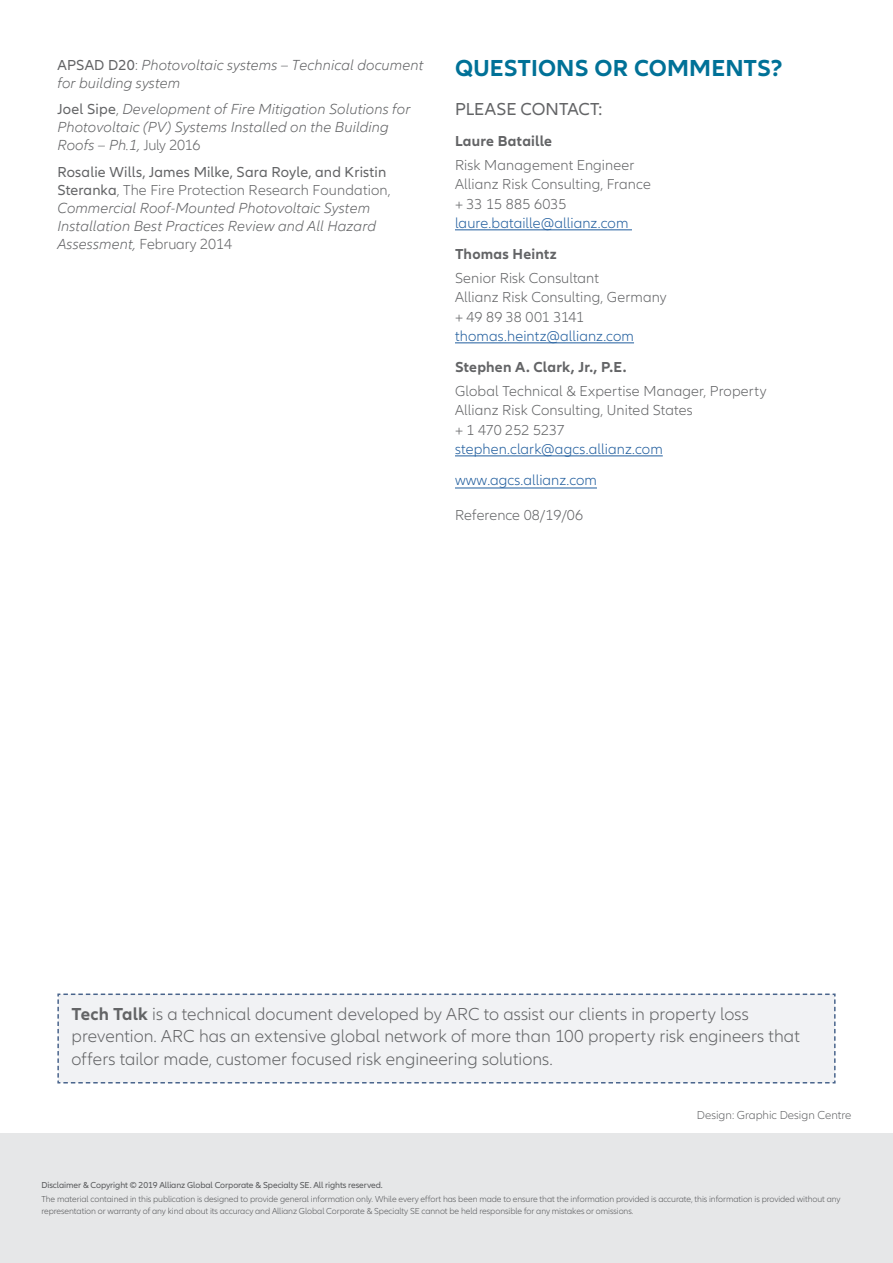
<style>
.page{position:relative;width:893px;height:1263px;background:#fff}
.page>*{position:absolute;margin:0;border:0;box-sizing:border-box;transform-origin:0 0}
.t1{font:700 24px "Allianz Neo";letter-spacing:.01em;color:#007197}
.t2{font:300 18px/22.5px "Allianz Neo";color:#636466}
.t3{font:18px "Allianz Neo";color:#636466}
.t4{font:italic 300 15px/18.1px "Allianz Neo";letter-spacing:.01em;color:#636466}
.t5{font:300 15px/19.5px "Allianz Neo";letter-spacing:.005em;color:#636466}
.t6{font:300 15px/30.8px "Allianz Neo";letter-spacing:.005em;color:#215e9e}
.t7{font:700 15px "Allianz Neo";letter-spacing:.015em;color:#636466}
.t8{font:300 12px "Allianz Neo";color:#636466}
.t9{font:300 9px/12px "Allianz Neo";letter-spacing:-.01em;color:#58595b}
.t10{font:9px "Allianz Neo";letter-spacing:-.01em;color:#58595b}
.s1{font-weight:400;font-style:normal}
.s2{font-style:normal}
.s3{font-weight:700}
</style>
<div class="page">
<div style="left:0;top:1134px;width:893px;height:129px;background:#e6e7e8"></div>
<hr style="left:455px;top:229px;width:177px;height:1px;background:#215e9e">
<hr style="left:455px;top:342px;width:179px;height:1px;background:#215e9e">
<hr style="left:455px;top:455px;width:208px;height:1px;background:#215e9e">
<hr style="left:455px;top:488px;width:142px;height:1px;background:#215e9e">
<div style="left:57px;top:993px;width:779px;height:91px;background:#f1f2f4"></div>
<p class="t4" style="left:57px;top:56px;width:367px"><span class="s1">APSAD D20</span><span class="s2">:</span> Photovoltaic systems – Technical document for building system</p>
<p class="t4" style="left:57px;top:101px;width:354px"><span class="s1">Joel Sipe</span><span class="s2">,</span> Development of Fire Mitigation Solutions for<br>Photovoltaic (PV) Systems Installed on the Building<br>Roofs – Ph.1, <span class="s2">July 2016</span></p>
<p class="t4" style="left:57px;top:163px;width:335px"><span class="s1">Rosalie Wills, James Milke, Sara Royle, and Kristin Steranka</span><span class="s2">, The Fire Protection Research Foundation, </span>Commercial Roof-Mounted Photovoltaic System Installation Best Practices Review and All Hazard Assessment, <span class="s2">February 2014</span></p>
<h1 class="t1" style="left:455px;top:54px;width:329px">QUESTIONS OR COMMENTS?</h1>
<p class="t3" style="left:455px;top:99px;width:149px">PLEASE CONTACT:</p>
<p class="t7" style="left:455px;top:132px;width:99px">Laure Bataille</p>
<p class="t5" style="left:455px;top:156px;width:197px">Risk Management Engineer<br>Allianz Risk Consulting, France + 33 15 885 6035</p>
<p class="t6" style="left:455px;top:208px;width:175px">laure.bataille@allianz.com</p>
<p class="t7" style="left:455px;top:245px;width:103px">Thomas Heintz</p>
<p class="t5" style="left:455px;top:269px;width:213px">Senior Risk Consultant<br>Allianz Risk Consulting, Germany + 49 89 38 001 3141</p>
<p class="t6" style="left:455px;top:321px;width:181px">thomas.heintz@allianz.com</p>
<p class="t7" style="left:455px;top:358px;width:173px">Stephen A. Clark, Jr., P.E.</p>
<p class="t5" style="left:455px;top:381px;width:313px">Global Technical &amp; Expertise Manager, Property<br>Allianz Risk Consulting, United States<br>+ 1 470 252 5237</p>
<p class="t6" style="left:455px;top:434px;width:209px">stephen.clark@agcs.allianz.com www.agcs.allianz.com</p>
<p class="t5" style="left:455px;top:506px;width:130px">Reference 08/19/06</p>
<p class="t2" style="left:72px;top:1003px;width:730px"><span class="s3">Tech Talk</span> is a technical document developed by ARC to assist our clients in property loss prevention. ARC has an extensive global network of more than 100 property risk engineers that offers tailor made, customer focused risk engineering solutions.</p>
<p class="t8" style="left:697px;top:1108px;width:156px">Design: Graphic Design Centre</p>
<p class="t10" style="left:41px;top:1180px;width:343px">Disclaimer &amp; Copyright © 2019 Allianz Global Corporate &amp; Specialty SE. All rights reserved.</p>
<p class="t9" style="left:41px;top:1193px;width:801px">The material contained in this publication is designed to provide general information only. While every effort has been made to ensure that the information provided is accurate, this information is provided without any representation or warranty of any kind about its accuracy and Allianz Global Corporate &amp; Specialty SE cannot be held responsible for any mistakes or omissions.</p>
</div>
